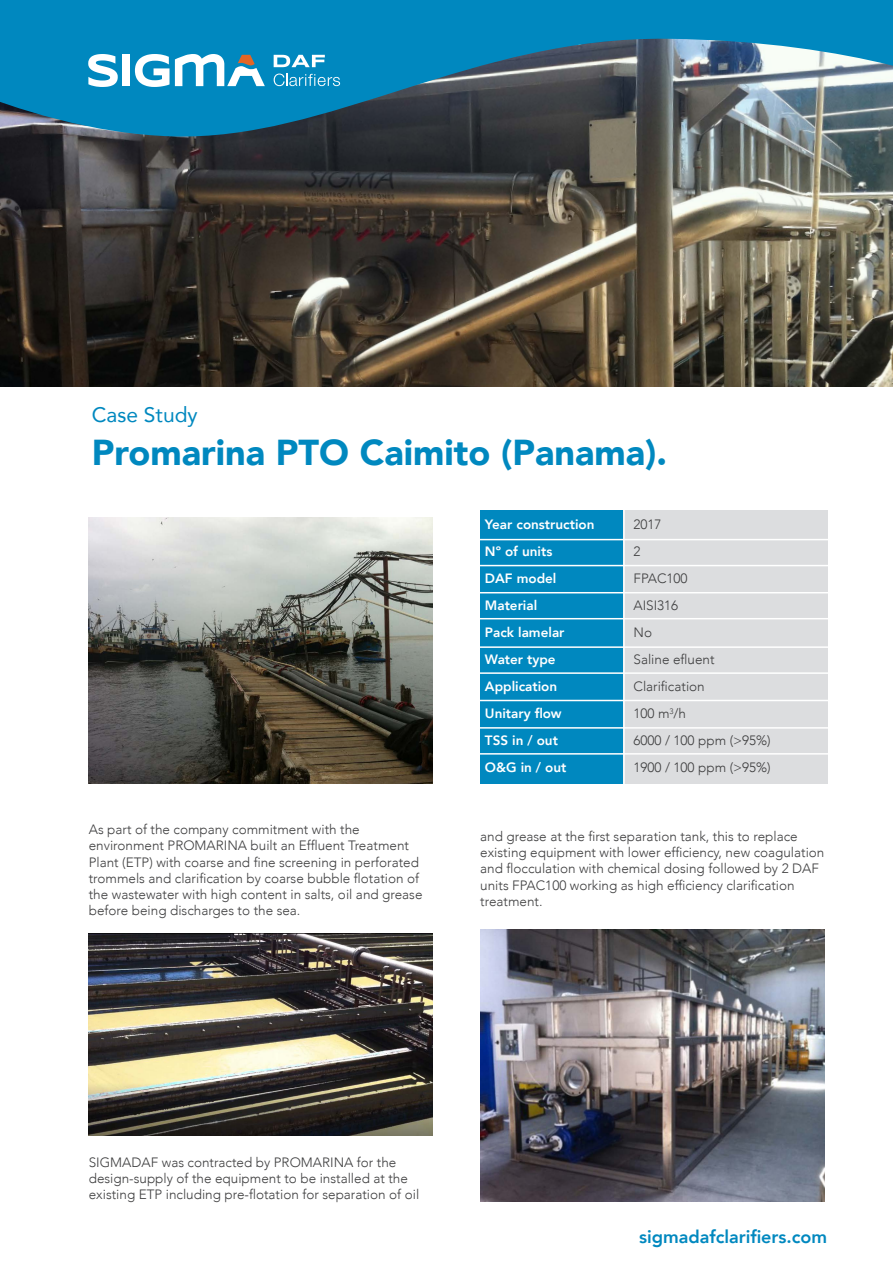
<style>
.page{position:relative;width:893px;height:1263px;background:#fff}
.page>*{position:absolute;margin:0;border:0;box-sizing:border-box;transform-origin:0 0}
.t1{font:900 36px "Avenir";color:#0088bf}
.t2{font:21px "Avenir";color:#0088bf}
.t3{font:800 18px "Avenir";color:#0088bf}
.t4{font:300 13.5px/16.2px "Avenir";color:#3e3e3f}
.t5{font:800 13.5px "Avenir";color:#fff}
</style>
<div class="page">
<img style="left:0;top:141px;width:893px;height:246px">
<svg style="left:0;top:0;width:893px;height:141px;fill:#0088bf"></svg>
<svg style="left:88px;top:54px;width:30px;height:33px"></svg>
<div style="left:123px;top:55px;width:7px;height:31px;background:#fff"></div>
<svg style="left:274px;top:74px;width:66px;height:12px"></svg>
<svg style="left:274px;top:55px;width:51px;height:12px"></svg>
<svg style="left:135px;top:54px;width:130px;height:33px"></svg>
<div style="left:480px;top:510px;width:143px;height:273px;background:#0088bf"></div>
<div style="left:623px;top:510px;width:205px;height:273px;background:#dcdddf"></div>
<hr style="left:468px;top:539px;width:374px;height:1px;background:#fff">
<hr style="left:460px;top:565px;width:392px;height:1px;background:#fff">
<hr style="left:463px;top:700px;width:392px;height:1px;background:#fff">
<hr style="left:623px;top:507px;width:2px;height:292px;background:#fff">
<hr style="left:468px;top:592px;width:374px;height:1px;background:#fff">
<hr style="left:460px;top:618px;width:392px;height:1px;background:#fff">
<hr style="left:468px;top:646px;width:374px;height:2px;background:#fff">
<hr style="left:460px;top:672px;width:392px;height:2px;background:#fff">
<hr style="left:468px;top:727px;width:374px;height:2px;background:#fff">
<hr style="left:460px;top:753px;width:392px;height:2px;background:#fff">
<img style="left:89px;top:518px;width:344px;height:265px">
<img style="left:88px;top:933px;width:345px;height:202px">
<img style="left:480px;top:929px;width:345px;height:272px">
<p class="t2" style="left:92px;top:398px;width:107px">Case Study</p>
<p class="t1" style="left:92px;top:422px;width:577px">Promarina PTO Caimito (Panama).</p>
<p class="t4" style="left:89px;top:821px;width:335px">As part of the company commitment with the environment PROMARINA built an Effluent Treatment Plant (ETP) with coarse and fine screening in perforated trommels and clarification by coarse bubble flotation of the wastewater with high content in salts, oil and grease before being discharges to the sea.</p>
<p class="t5" style="left:485px;top:514px;width:111px">Year construction</p>
<p class="t4" style="left:633px;top:516px;width:30px">2017</p>
<p class="t5" style="left:485px;top:541px;width:69px">Nº of units</p>
<p class="t4" style="left:633px;top:543px;width:9px">2</p>
<p class="t5" style="left:485px;top:568px;width:73px">DAF model</p>
<p class="t4" style="left:633px;top:570px;width:56px">FPAC100</p>
<p class="t5" style="left:485px;top:595px;width:54px">Material</p>
<p class="t4" style="left:633px;top:597px;width:46px">AISI316</p>
<p class="t5" style="left:485px;top:622px;width:81px">Pack lamelar</p>
<p class="t4" style="left:633px;top:624px;width:20px">No</p>
<p class="t5" style="left:485px;top:649px;width:72px">Water type</p>
<p class="t4" style="left:633px;top:651px;width:83px">Saline efluent</p>
<p class="t5" style="left:485px;top:676px;width:74px">Application</p>
<p class="t4" style="left:633px;top:678px;width:73px">Clarification</p>
<p class="t5" style="left:485px;top:703px;width:78px">Unitary flow</p>
<p class="t4" style="left:633px;top:705px;width:54px">100 m<sup>3</sup>/h</p>
<p class="t5" style="left:485px;top:730px;width:74px">TSS in / out</p>
<p class="t4" style="left:633px;top:732px;width:139px">6000 / 100 ppm (&gt;95%)</p>
<p class="t5" style="left:485px;top:757px;width:83px">O&amp;G in / out</p>
<p class="t4" style="left:633px;top:759px;width:139px">1900 / 100 ppm (&gt;95%)</p>
<p class="t4" style="left:480px;top:828px;width:346px">and grease at the first separation tank, this to replace existing equipment with lower efficiency, new coagulation and flocculation with chemical dosing followed by 2 DAF units FPAC100 working as high efficiency clarification treatment.</p>
<p class="t4" style="left:89px;top:1154px;width:332px">SIGMADAF was contracted by PROMARINA for the design-supply of the equipment to be installed at the existing ETP including pre-flotation for separation of oil</p>
<p class="t3" style="left:639px;top:1222px;width:190px">sigmadafclarifiers.com</p>
</div>
